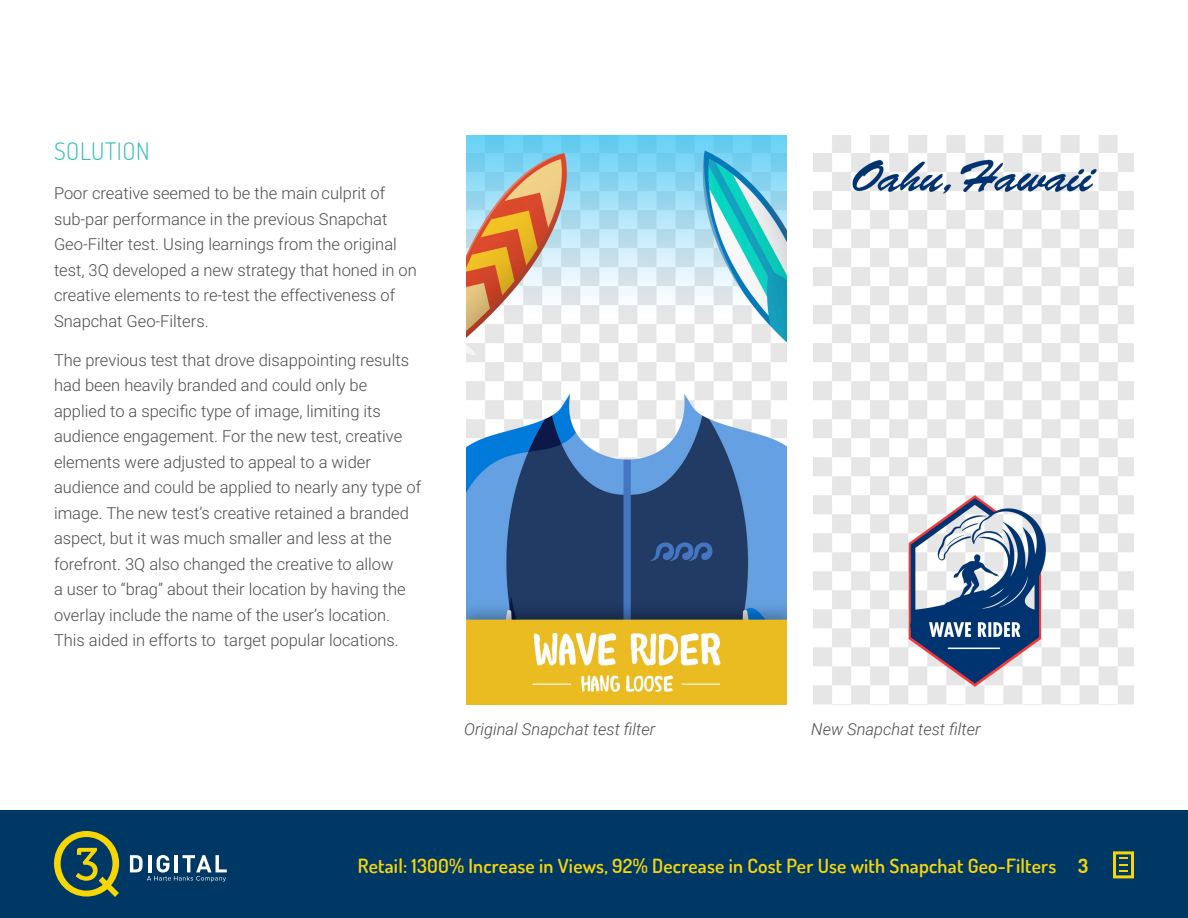
<style>
.page{position:relative;width:1188px;height:918px;background:#fff}
.page>*{position:absolute;margin:0;border:0;box-sizing:border-box;transform-origin:0 0}
.Copy_Header_2{font:300 24px "Dosis";letter-spacing:.025em;color:#36beb5}
.t1{font:600 19.5px "Dosis";letter-spacing:.01em;color:#f6d50a}
.t2{font:700 19.5px "Dosis";color:#f6d50a}
.Body{font:300 16.5px/25.5px "Roboto";color:#4c4c4c}
.Body-2{font:italic 300 16.5px "Roboto";color:#4c4c4c}
</style>
<div class="page">
<div style="left:0;top:810px;width:1188px;height:108px;background:#003865"></div>
<svg style="left:1113px;top:851px;width:21px;height:27px"></svg>
<svg style="left:54px;top:831px;width:65px;height:66px"></svg>
<svg style="left:130px;top:855px;width:97px;height:27px"></svg>
<img style="left:467px;top:135px;width:320px;height:569px">
<img style="left:814px;top:135px;width:320px;height:569px">
<p class="Copy_Header_2" style="left:54px;top:135px;width:97px">SOLUTION</p>
<p class="Body" style="left:54px;top:180px;width:364px">Poor creative seemed to be the main culprit of sub-par performance in the previous Snapchat Geo-Filter test. Using learnings from the original test, 3Q developed a new strategy that honed in on creative elements to re-test the effectiveness of Snapchat Geo-Filters.</p>
<p class="Body" style="left:54px;top:346px;width:369px">The previous test that drove disappointing results had been heavily branded and could only be applied to a specific type of image, limiting its audience engagement. For the new test, creative elements were adjusted to appeal to a wider audience and could be applied to nearly any type of image. The new test’s creative retained a branded aspect, but it was much smaller and less at the forefront. 3Q also changed the creative to allow<br>a user to “brag” about their location by having the overlay include the name of the user’s location.<br>This aided in efforts to target popular locations.</p>
<p class="Body-2" style="left:464px;top:718px;width:193px">Original Snapchat test filter</p>
<p class="Body-2" style="left:811px;top:718px;width:171px">New Snapchat test filter</p>
<p class="t1" style="left:358px;top:853px;width:700px">Retail: 1300% Increase in Views, 92% Decrease in Cost Per Use with Snapchat Geo-Filters</p>
<p class="t2" style="left:1078px;top:853px;width:12px">3</p>
</div>
